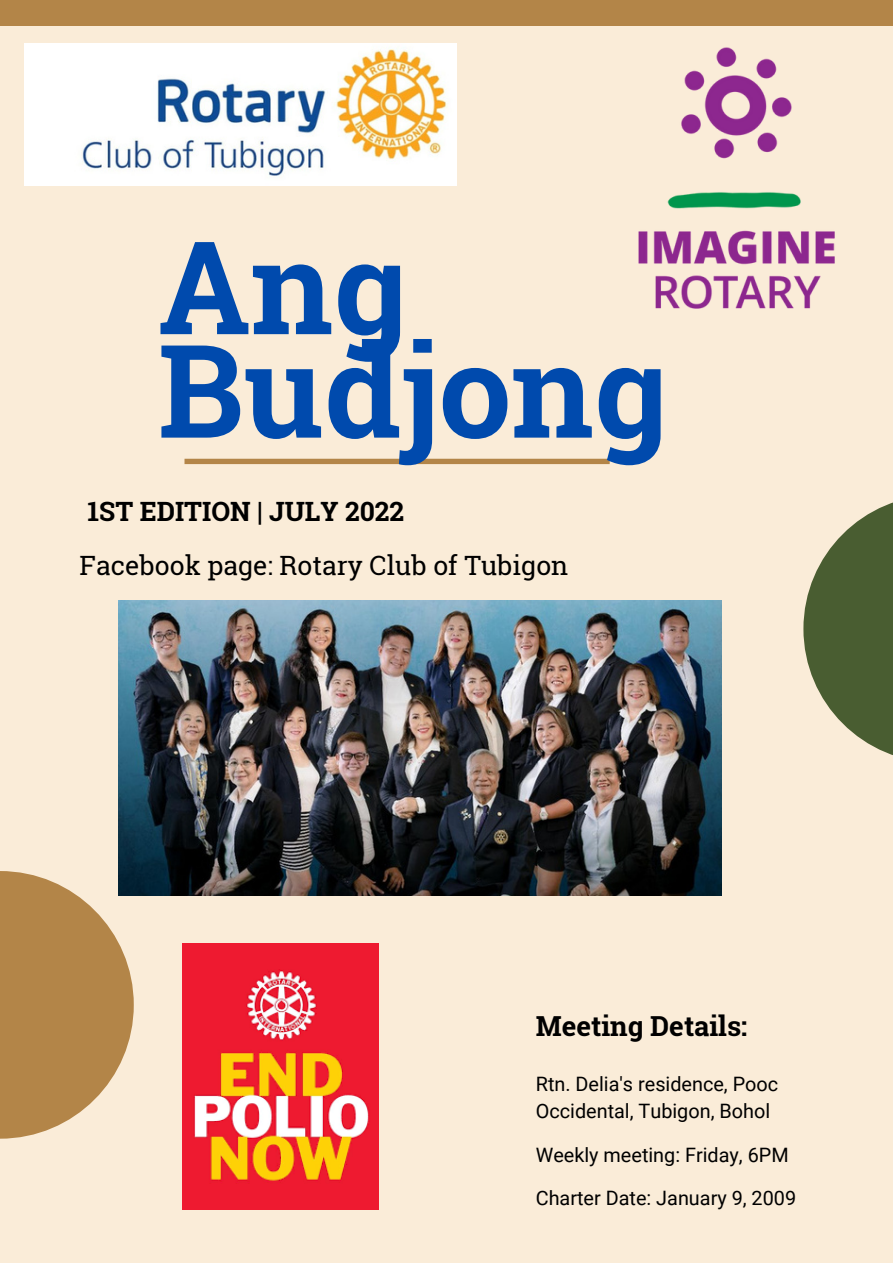
<style>
.page{position:relative;width:893px;height:1264px;background:#fff}
.page>*{position:absolute;margin:0;border:0;box-sizing:border-box;transform-origin:0 0}
.t1{font:700 129.45px/103.4px "Roboto Slab";color:#004aad}
.t2{font:700 27.6px "Roboto Slab";color:#000}
.t3{font:26.55px "Roboto Slab";color:#000}
.t4{font:700 26.55px "Roboto Slab";color:#000}
.t5{font:19.8px/27px "Roboto";color:#000}
</style>
<div class="page">
<div style="left:0;top:0;width:892px;height:1262px;background:#faecd8"></div>
<img style="left:183px;top:943px;width:195px;height:266px">
<img style="left:638px;top:47px;width:197px;height:262px">
<div style="left:184px;top:458px;width:425px;height:6px;background:#b38548"></div>
<div style="left:0;top:0;width:892px;height:26px;background:#b38548"></div>
<svg style="left:803px;top:503px;width:89px;height:252px"></svg>
<svg style="left:0;top:871px;width:134px;height:267px"></svg>
<img style="left:25px;top:44px;width:432px;height:142px">
<img style="left:119px;top:600px;width:602px;height:295px">
<h1 class="t1" style="left:158px;top:232px;width:511px">Ang<br>Budjong</h1>
<h3 class="t4" style="left:87px;top:493px;width:318px">1ST EDITION | JULY 2022</h3>
<h3 class="t3" style="left:80px;top:547px;width:490px">Facebook page: Rotary Club of Tubigon</h3>
<h2 class="t2" style="left:535px;top:1006px;width:213px">Meeting Details:</h2>
<p class="t5" style="left:535px;top:1071px;width:244px">Rtn. Delia's residence, Pooc<br>Occidental, Tubigon, Bohol</p>
<p class="t5" style="left:535px;top:1141px;width:254px">Weekly meeting: Friday, 6PM</p>
<p class="t5" style="left:535px;top:1184px;width:262px">Charter Date: January 9, 2009</p>
</div>
